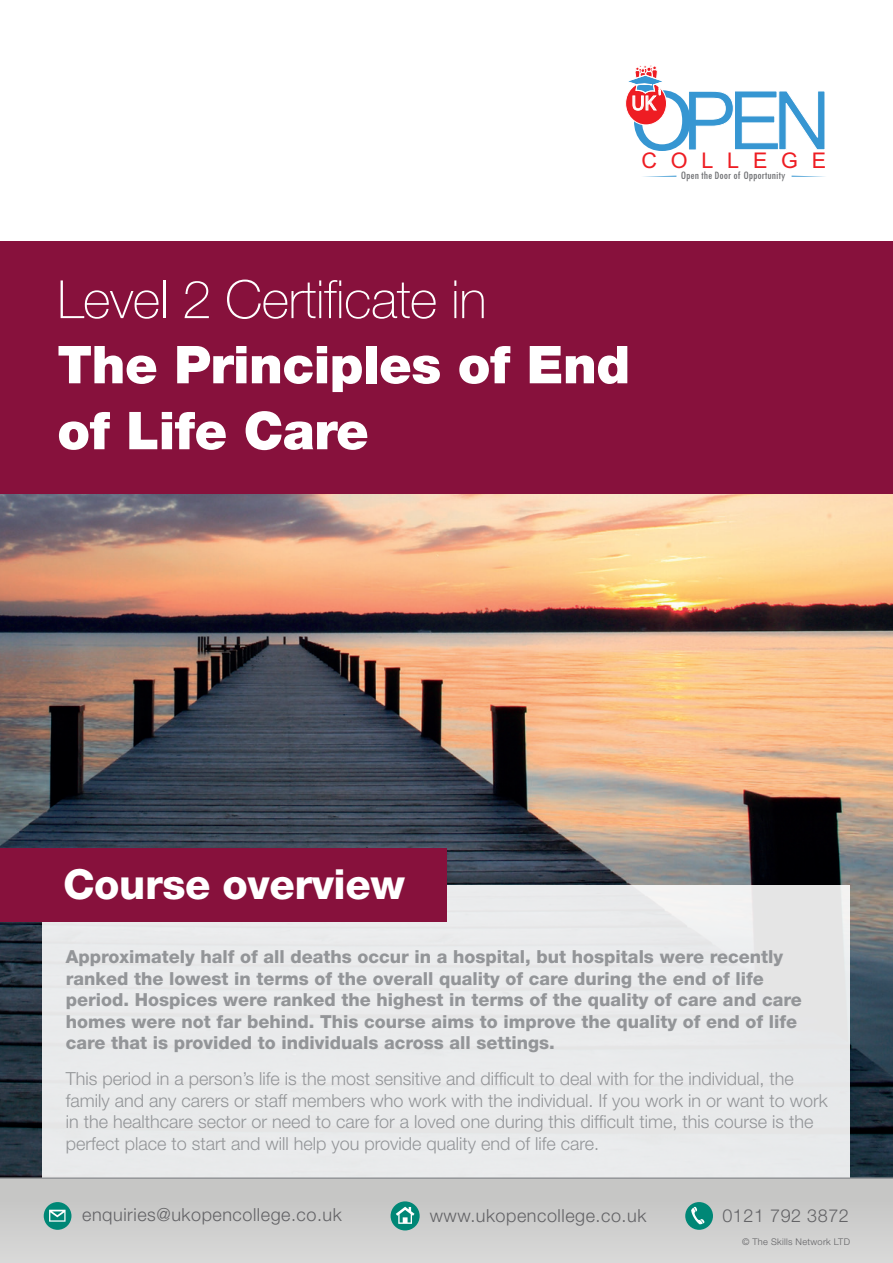
<style>
.page{position:relative;width:893px;height:1263px;background:#fff}
.page>*{position:absolute;margin:0;border:0;box-sizing:border-box;transform-origin:0 0}
.t1{font:82.05px "Dok Champa";color:#3696d2}
.t2{font:100 52.8px "Helvetica Neue LT Pro";letter-spacing:-.01em;color:#fff}
.t3{font:900 52.2px/66px "Helvetica Neue LT Pro";letter-spacing:-.01em;color:#fff}
.t4{font:800 41.55px "Helvetica Neue LT Pro";letter-spacing:-.01em;color:#fff}
.t5{font:21.6px "Arial";letter-spacing:.64em;color:#ee1d23}
.t6{font:700 20.85px "Arial";color:#fff}
.t7{font:800 18px/21.6px "Helvetica Neue LT Pro";color:#939598}
.t8{font:300 18px/21.6px "Helvetica Neue LT Pro";color:#939598}
.t9{font:300 18px "Helvetica Neue LT Pro";letter-spacing:.03em;color:#636366}
.t10{font:condensed 11.7px "Tw Cen";color:#6c6d70}
.t11{font:300 9.3px "Helvetica Neue LT Pro";letter-spacing:.03em;color:#636366}
</style>
<div class="page">
<img style="left:0;top:493px;width:893px;height:684px">
<div style="left:0;top:1178px;width:893px;height:85px;background:#c6c6c5"></div>
<div style="left:0;top:241px;width:893px;height:252px;background:#87113c"></div>
<div style="left:43px;top:885px;width:807px;height:292px;background:#e9eaec"></div>
<div style="left:0;top:849px;width:446px;height:73px;background:#87113c"></div>
<hr style="left:0;top:1177px;width:893px;height:2px;background:#939598">
<div style="left:685px;top:1202px;width:28px;height:28px;background:#008776;border-radius:50%"></div>
<svg style="left:691px;top:1207px;width:13px;height:17px"></svg>
<div style="left:44px;top:1202px;width:27px;height:28px;background:#008776;border-radius:50%"></div>
<svg style="left:49px;top:1210px;width:17px;height:12px"></svg>
<div style="left:391px;top:1201px;width:29px;height:29px;background:#008776;border-radius:50%"></div>
<svg style="left:396px;top:1207px;width:18px;height:17px"></svg>
<div style="left:626px;top:82px;width:40px;height:43px;background:#ee1d23;border-radius:50%"></div>
<div style="left:625px;top:82px;width:42px;height:43px;border:1px solid #fff;border-radius:50%"></div>
<svg style="left:625px;top:65px;width:41px;height:45px"></svg>
<svg style="left:643px;top:176px;width:182px;height:1px"></svg>
<h2 class="t2" style="left:57px;top:269px;width:431px">Level 2 Certificate in</h2>
<h1 class="t1" style="left:630px;top:60px;width:203px">OPEN</h1>
<p class="t6" style="left:631px;top:90px;width:26px">UK</p>
<p class="t5" style="left:641px;top:146px;width:186px">COLLEGE</p>
<p class="t10" style="left:681px;top:169px;width:106px">Open the Door of Opportunity</p>
<h3 class="t3" style="left:57px;top:331px;width:574px">The Principles of End of Life Care</h3>
<h3 class="t4" style="left:63px;top:860px;width:343px">Course overview</h3>
<p class="t7" style="left:66px;top:946px;width:737px">Approximately half of all deaths occur in a hospital, but hospitals were recently ranked the lowest in terms of the overall quality of care during the end of life period. Hospices were ranked the highest in terms of the quality of care and care homes were not far behind. This course aims to improve the quality of end of life care that is provided to individuals across all settings.</p>
<p class="t8" style="left:66px;top:1067px;width:763px">This period in a person’s life is the most sensitive and difficult to deal with for the individual, the family and any carers or staff members who work with the individual. If you work in or want to work in the healthcare sector or need to care for a loved one during this difficult time, this course is the perfect place to start and will help you provide quality end of life care.</p>
<p class="t9" style="left:82px;top:1204px;width:261px">enquiries@ukopencollege.co.uk</p>
<p class="t9" style="left:430px;top:1204px;width:218px">www.ukopencollege.co.uk</p>
<p class="t9" style="left:722px;top:1204px;width:128px">0121 792 3872</p>
<p class="t11" style="left:742px;top:1236px;width:110px">© The Skills Network LTD</p>
</div>
